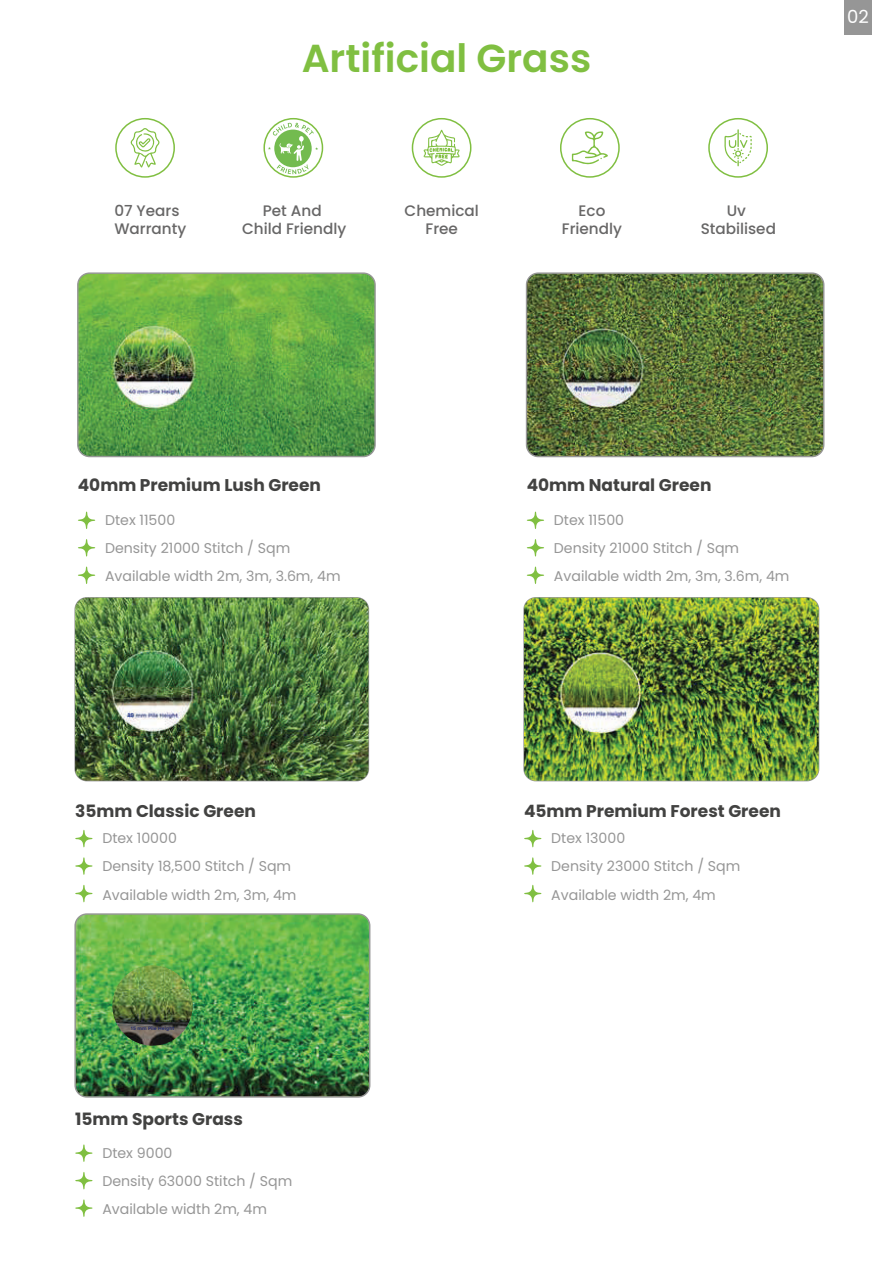
<style>
.page{position:relative;width:893px;height:1263px;background:#fff}
.page>*{position:absolute;margin:0;border:0;box-sizing:border-box;transform-origin:0 0}
.t1{font:600 39px "Poppins";color:#80bf41}
.t2{font:18px "Poppins";color:#fff}
.t3{font:700 16.95px "Poppins";color:#424241}
.t4{font:500 15.15px/18.3px "Poppins";color:#676666;text-align:center}
.t5{font:14.1px/28.2px "Poppins";color:#969696}
.t6{font:700 5.25px "Metropolis";color:#364b9d}
.t7{font:700 4.95px "Metropolis";color:#252e69}
</style>
<div class="page">
<div style="left:844px;top:0;width:28px;height:34px;background:#969696"></div>
<svg style="left:75px;top:1144px;width:18px;height:18px"></svg>
<img style="left:76px;top:915px;width:294px;height:181px">
<img style="left:112px;top:965px;width:81px;height:81px;border-radius:40px">
<img style="left:79px;top:274px;width:295px;height:181px">
<div style="left:77px;top:272px;width:299px;height:185px;border:1px solid #969696;border-radius:12px"></div>
<img style="left:527px;top:274px;width:297px;height:182px">
<div style="left:526px;top:272px;width:298px;height:185px;border:1px solid #969696;border-radius:12px"></div>
<svg style="left:78px;top:511px;width:17px;height:18px"></svg>
<svg style="left:78px;top:539px;width:17px;height:17px"></svg>
<svg style="left:78px;top:566px;width:17px;height:18px"></svg>
<svg style="left:527px;top:511px;width:17px;height:18px"></svg>
<svg style="left:527px;top:539px;width:17px;height:17px"></svg>
<svg style="left:527px;top:566px;width:17px;height:18px"></svg>
<svg style="left:75px;top:830px;width:18px;height:17px"></svg>
<svg style="left:75px;top:857px;width:18px;height:18px"></svg>
<svg style="left:75px;top:885px;width:18px;height:17px"></svg>
<div style="left:74px;top:913px;width:296px;height:185px;border:1px solid #969696;border-radius:12px"></div>
<img style="left:524px;top:598px;width:295px;height:183px">
<svg style="left:524px;top:830px;width:17px;height:17px"></svg>
<svg style="left:524px;top:857px;width:17px;height:18px"></svg>
<svg style="left:524px;top:885px;width:17px;height:17px"></svg>
<img style="left:75px;top:598px;width:293px;height:183px">
<svg style="left:75px;top:1172px;width:18px;height:17px"></svg>
<svg style="left:75px;top:1199px;width:18px;height:18px"></svg>
<svg style="left:130px;top:128px;width:30px;height:40px"></svg>
<div style="left:115px;top:118px;width:60px;height:60px;border:2px solid #80bf41;border-radius:50%"></div>
<svg style="left:423px;top:130px;width:37px;height:36px"></svg>
<div style="left:412px;top:118px;width:59px;height:60px;border:2px solid #80bf41;border-radius:50%"></div>
<svg style="left:572px;top:131px;width:36px;height:34px"></svg>
<div style="left:560px;top:118px;width:60px;height:60px;border:2px solid #80bf41;border-radius:50%"></div>
<svg style="left:724px;top:129px;width:28px;height:37px"></svg>
<div style="left:708px;top:118px;width:60px;height:60px;border:2px solid #80bf41;border-radius:50%"></div>
<svg style="left:263px;top:118px;width:60px;height:60px"></svg>
<h1 class="t1" style="left:302px;top:36px;width:291px">Artificial Grass</h1>
<p class="t4" style="left:114px;top:201px;width:73px;text-align:left">07 Years<br>Warranty</p>
<p class="t4" style="left:242px;top:201px;width:106px">Pet And<br>Child Friendly</p>
<p class="t4" style="left:405px;top:202px;width:76px">Chemical<br>Free</p>
<p class="t4" style="left:562px;top:202px;width:62px">Eco<br>Friendly</p>
<p class="t4" style="left:701px;top:201px;width:77px">Uv<br>Stabilised</p>
<p class="t2" style="left:847px;top:6px;width:23px">02</p>
<p class="t3" style="left:78px;top:475px;width:245px">40mm Premium Lush Green</p>
<p class="t5" style="left:105px;top:506px;width:237px">Dtex 11500<br>Density 21000 Stitch / Sqm<br>Available width 2m, 3m, 3.6m, 4m</p>
<p class="t5" style="left:554px;top:506px;width:237px">Dtex 11500<br>Density 21000 Stitch / Sqm<br>Available width 2m, 3m, 3.6m, 4m</p>
<p class="t3" style="left:527px;top:475px;width:186px">40mm Natural Green</p>
<p class="t6" style="left:127px;top:712px;width:8px">35</p>
<p class="t3" style="left:75px;top:801px;width:182px">35mm Classic Green</p>
<p class="t5" style="left:102px;top:824px;width:196px">Dtex 10000<br>Density 18,500 Stitch / Sqm<br>Available width 2m, 3m, 4m</p>
<p class="t7" style="left:131px;top:1025px;width:45px">15 mm Pile Height</p>
<p class="t3" style="left:75px;top:1109px;width:169px">15mm Sports Grass</p>
<p class="t5" style="left:102px;top:1139px;width:72px">Dtex 9000</p>
<p class="t5" style="left:102px;top:1167px;width:191px">Density 63000 Stitch / Sqm<br>Available width 2m, 4m</p>
<p class="t3" style="left:524px;top:801px;width:258px">45mm Premium Forest Green</p>
<p class="t5" style="left:551px;top:824px;width:191px">Dtex 13000<br>Density 23000 Stitch / Sqm<br>Available width 2m, 4m</p>
</div>
